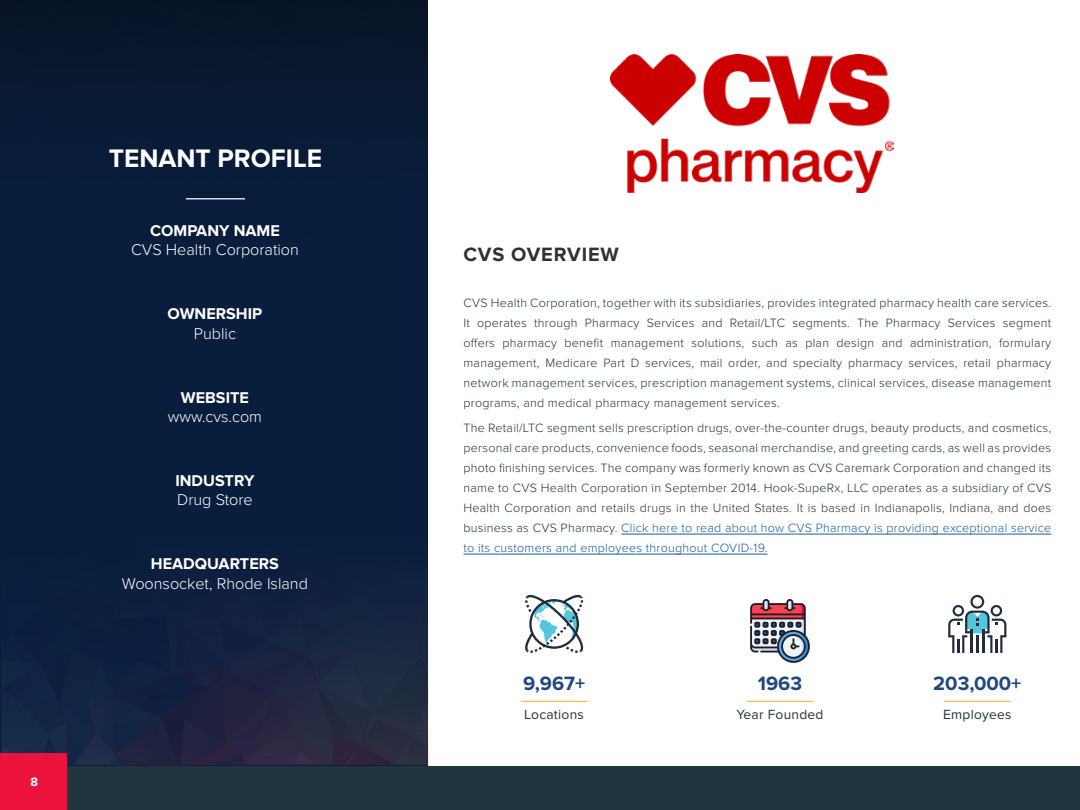
<style>
.page{position:relative;width:1080px;height:810px;background:#fff}
.page>*{position:absolute;margin:0;border:0;box-sizing:border-box;transform-origin:0 0}
.t1{font:700 26.25px "Proxima Nova";color:#fff}
.t2{font:700 20px "Proxima Nova";color:#1f487e}
.t3{font:700 20px "Proxima Nova";letter-spacing:.04em;color:#303232}
.t4{font:300 16.12px "Proxima Nova";color:#fff}
.t5{font:700 16.12px "Proxima Nova";color:#fff}
.t6{font:13.75px "Proxima Nova";letter-spacing:.02em;color:#21353f}
.t7{font:300 12.5px/20px "Proxima Nova";letter-spacing:.02em;color:#21353f;text-align:justify}
.t8{font:700 12.5px "Proxima Nova";color:#fff}
.s1{color:#175d9e}
</style>
<div class="page">
<div style="left:0;top:0;width:428px;height:772px;background:#091e3d"></div>
<svg style="left:2px;top:611px;width:427px;height:154px"></svg>
<svg style="left:0;top:0;width:428px;height:200px"></svg>
<hr style="left:621px;top:534px;width:430px;height:1px;background:#175d9e">
<hr style="left:463px;top:554px;width:305px;height:1px;background:#175d9e">
<hr style="left:186px;top:198px;width:59px;height:1px;background:#fff">
<hr style="left:521px;top:701px;width:66px;height:1px;background:#fcbc55">
<svg style="left:525px;top:595px;width:58px;height:58px"></svg>
<hr style="left:747px;top:701px;width:66px;height:1px;background:#fcbc55">
<svg style="left:750px;top:599px;width:60px;height:64px"></svg>
<img style="left:610px;top:54px;width:283px;height:139px">
<hr style="left:944px;top:701px;width:67px;height:1px;background:#fcbc55">
<svg style="left:948px;top:595px;width:58px;height:58px"></svg>
<div style="left:1px;top:753px;width:66px;height:57px;background:#eb133d"></div>
<div style="left:68px;top:767px;width:1012px;height:43px;background:#21353f"></div>
<p class="t1" style="left:109px;top:143px;width:215px">TENANT PROFILE</p>
<p class="t5" style="left:150px;top:221px;width:131px">COMPANY NAME</p>
<p class="t4" style="left:131px;top:241px;width:169px">CVS Health Corporation</p>
<p class="t5" style="left:168px;top:305px;width:96px">OWNERSHIP</p>
<p class="t4" style="left:194px;top:324px;width:44px">Public</p>
<p class="t5" style="left:181px;top:388px;width:70px">WEBSITE</p>
<p class="t4" style="left:168px;top:407px;width:96px">www.cvs.com</p>
<p class="t5" style="left:175px;top:471px;width:81px">INDUSTRY</p>
<p class="t4" style="left:177px;top:491px;width:77px">Drug Store</p>
<p class="t5" style="left:151px;top:555px;width:129px">HEADQUARTERS</p>
<p class="t4" style="left:122px;top:574px;width:187px">Woonsocket, Rhode Island</p>
<p class="t8" style="left:30px;top:774px;width:9px">8</p>
<p class="t3" style="left:463px;top:243px;width:157px">CVS OVERVIEW</p>
<p class="t7" style="left:463px;top:293px;width:589px">CVS Health Corporation, together with its subsidiaries, provides integrated pharmacy health care services.<br>It operates through Pharmacy Services and Retail/LTC segments. The Pharmacy Services segment offers pharmacy benefit management solutions, such as plan design and administration, formulary management, Medicare Part D services, mail order, and specialty pharmacy services, retail pharmacy network management services, prescription management systems, clinical services, disease management programs, and medical pharmacy management services.</p>
<p class="t7" style="left:463px;top:418px;width:589px">The Retail/LTC segment sells prescription drugs, over-the-counter drugs, beauty products, and cosmetics, personal care products, convenience foods, seasonal merchandise, and greeting cards, as well as provides photo finishing services. The company was formerly known as CVS Caremark Corporation and changed its name to CVS Health Corporation in September 2014. Hook-SupeRx, LLC operates as a subsidiary of CVS Health Corporation and retails drugs in the United States. It is based in Indianapolis, Indiana, and does business as CVS Pharmacy. <span class="s1">Click here to read about how CVS Pharmacy is providing exceptional service to its customers and employees throughout COVID-19.</span></p>
<p class="t2" style="left:523px;top:672px;width:64px">9,967+</p>
<p class="t6" style="left:524px;top:707px;width:61px">Locations</p>
<p class="t2" style="left:758px;top:672px;width:46px">1963</p>
<p class="t6" style="left:736px;top:707px;width:89px">Year Founded</p>
<p class="t2" style="left:933px;top:672px;width:90px">203,000+</p>
<p class="t6" style="left:943px;top:707px;width:70px">Employees</p>
</div>
